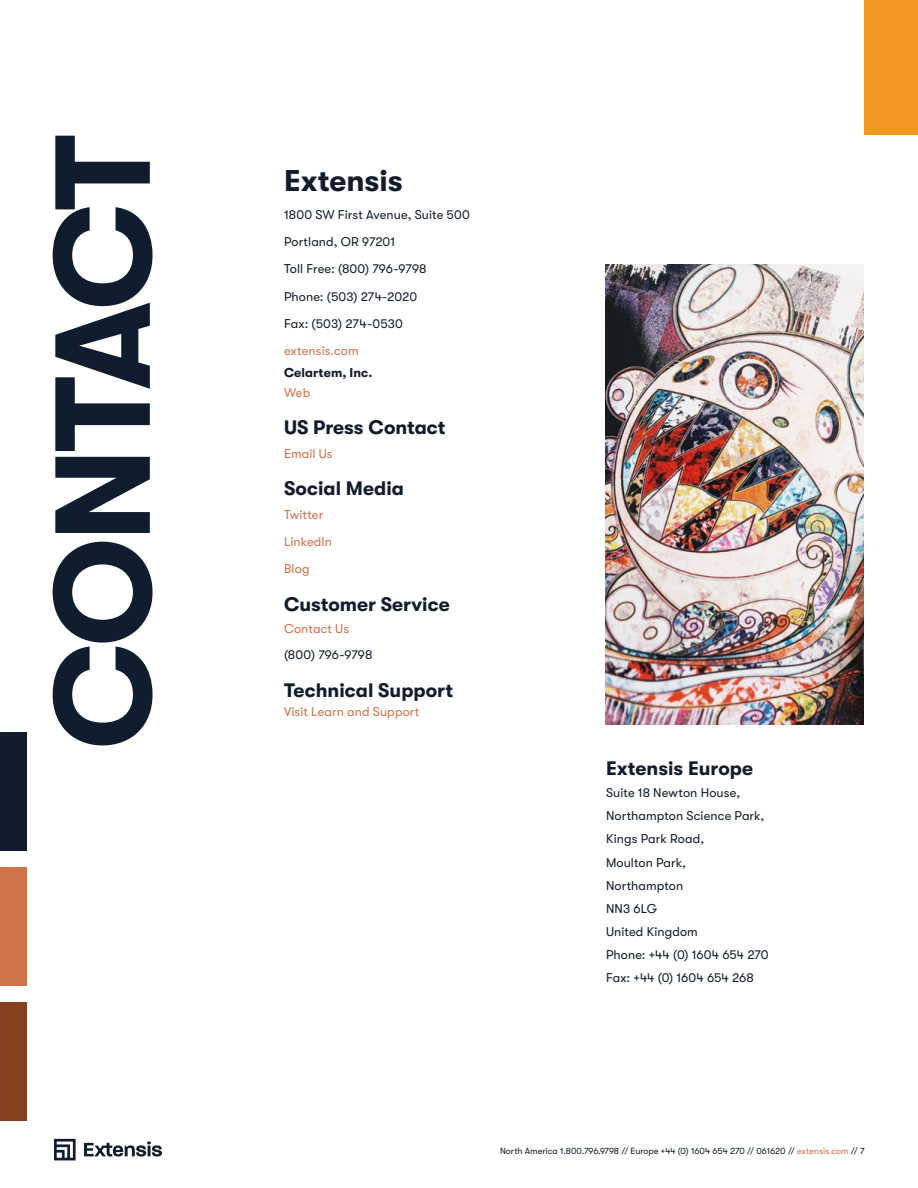
<style>
.page{position:relative;width:918px;height:1188px;background:#fff}
.page>*{position:absolute;margin:0;border:0;box-sizing:border-box;transform-origin:0 0}
.t1{font:700 135px "GT Walsheim";letter-spacing:-.04em;color:#101d2e}
.t2{font:700 30px "GT Walsheim";color:#101d2e}
.t3{font:700 19.5px "GT Walsheim";color:#101d2e}
.t4{font:12.75px/23.1px "GT Walsheim";letter-spacing:.005em;color:#101d2e}
.t5{font:12.75px/27.3px "GT Walsheim";letter-spacing:.005em;color:#111d2d}
.t6{font:12.75px/27.3px "GT Walsheim";letter-spacing:.01em;color:#ce724b}
.t7{font:9px "GT Walsheim";color:#101d2e}
.s1{font-weight:700;color:#111d2d}
.s2{font-weight:700;color:#101d2e}
.s3{color:#ce724b}
.s4{color:#111d2d}
</style>
<div class="page">
<div style="left:864px;top:0;width:54px;height:135px;background:#f29820"></div>
<svg style="left:54px;top:1139px;width:22px;height:21px"></svg>
<svg style="left:84px;top:1141px;width:78px;height:16px"></svg>
<div style="left:0;top:732px;width:26px;height:119px;background:#111d2d"></div>
<div style="left:0;top:1002px;width:26px;height:119px;background:#853e1e"></div>
<div style="left:0;top:867px;width:26px;height:119px;background:#cd7348"></div>
<img style="left:605px;top:264px;width:258px;height:461px">
<h1 class="t1" style="left:28px;top:749px;width:616px;rotate:-90deg">CONTACT</h1>
<h2 class="t2" style="left:284px;top:164px;width:120px">Extensis</h2>
<p class="t5" style="left:284px;top:201px;width:187px">1800 SW First Avenue, Suite 500<br>Portland, OR 97201<br>Toll Free: (800) 796-9798<br>Phone: (503) 274-2020<br>Fax: (503) 274-0530</p>
<p class="t6" style="left:284px;top:340px;width:90px;line-height:21.3px">extensis.com<br><span class="s1">Cela</span><span class="s2">rtem, Inc.</span></p>
<p class="t6" style="left:284px;top:379px;width:28px">Web</p>
<h3 class="t3" style="left:284px;top:417px;width:163px">US Press Contact</h3>
<p class="t6" style="left:284px;top:440px;width:50px">Email Us</p>
<h3 class="t3" style="left:284px;top:478px;width:121px">Social Media</h3>
<p class="t6" style="left:284px;top:501px;width:49px">Twitter<br>LinkedIn<br>Blog</p>
<h3 class="t3" style="left:284px;top:593px;width:167px">Customer Service</h3>
<p class="t6" style="left:284px;top:615px;width:67px">Contact Us</p>
<p class="t4" style="left:284px;top:643px;width:90px">(800) 796-9798</p>
<h3 class="t3" style="left:284px;top:679px;width:171px">Technical Support</h3>
<p class="t6" style="left:284px;top:698px;width:137px">Visit Learn and Support</p>
<h3 class="t3" style="left:606px;top:758px;width:149px">Extensis Europe</h3>
<p class="t4" style="left:606px;top:781px;width:164px">Suite 18 Newton House,<br>Northampton Science Park,<br>Kings Park Road,<br>Moulton Park,<br>Northampton<br>NN3 6LG<br>United Kingdom<br>Phone: +44 (0) 1604 654 270<br>Fax: +44 (0) 1604 654 268</p>
<p class="t7" style="left:500px;top:1146px;width:366px">North America 1.800.796.9798 // Europe +44 (0) 1604 654 270 // 061620 // <span class="s3">extensis.com</span> // <span class="s4">7</span></p>
</div>
